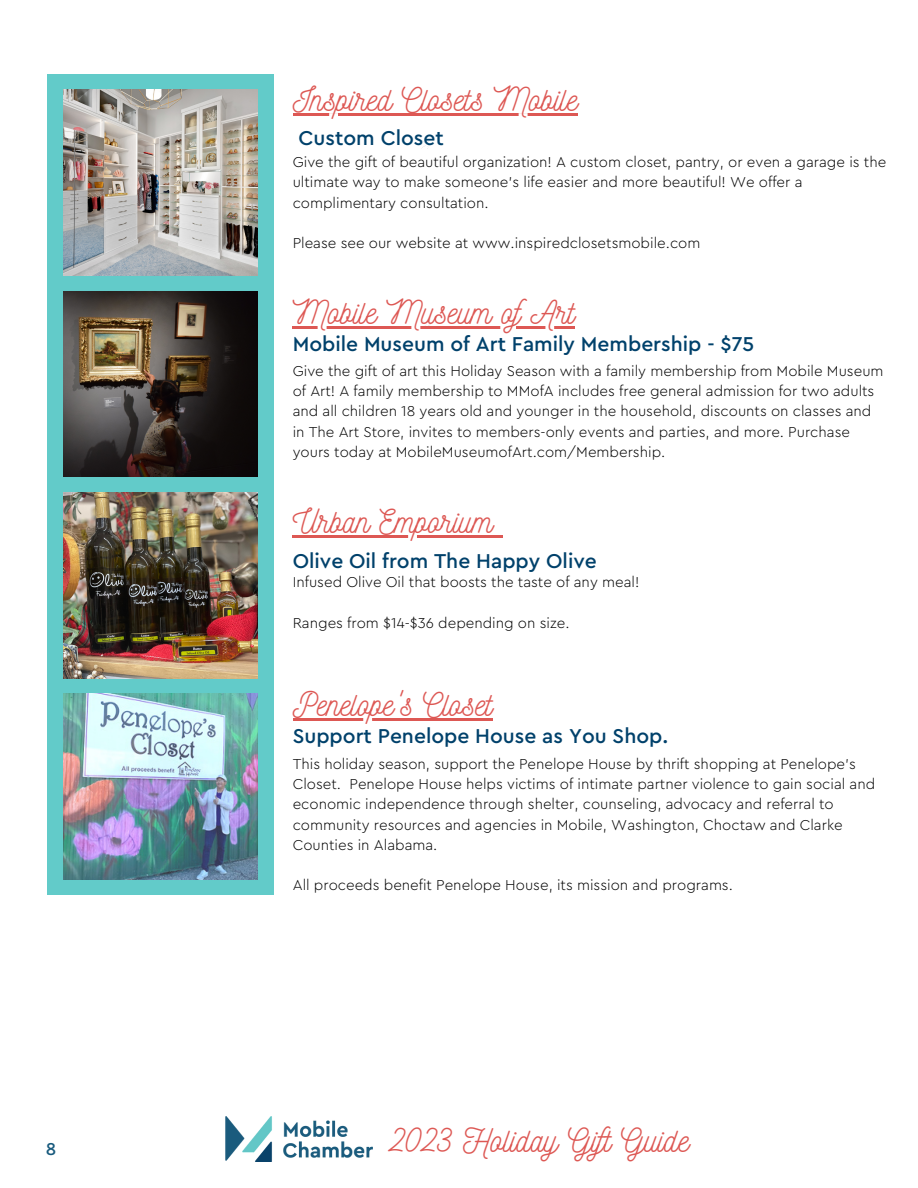
<style>
.page{position:relative;width:918px;height:1188px;background:#fff}
.page>*{position:absolute;margin:0;border:0;box-sizing:border-box;transform-origin:0 0}
.t1{font:33.45px "Nickainley";color:#dd5854}
.t2{font:33px "Nickainley";color:#dd5854}
.t3{font:500 21px "Cera Pro";color:#00416b}
.t4{font:500 18px "Cera Pro";color:#185a7d}
.t5{font:300 15px/20.2px "Cera Pro";color:#000}
</style>
<div class="page">
<div style="left:48px;top:74px;width:226px;height:820px;background:#62cbc9"></div>
<img style="left:64px;top:291px;width:193px;height:186px">
<img style="left:64px;top:492px;width:193px;height:186px">
<img style="left:64px;top:90px;width:193px;height:186px">
<svg style="left:422px;top:140px;width:9px;height:9px"></svg>
<svg style="left:422px;top:320px;width:9px;height:9px"></svg>
<img style="left:226px;top:1117px;width:146px;height:45px">
<hr style="left:293px;top:326px;width:282px;height:2px;background:#dd5854">
<hr style="left:293px;top:535px;width:200px;height:3px;background:#dd5854">
<svg style="left:493px;top:535px;width:10px;height:3px"></svg>
<hr style="left:293px;top:719px;width:199px;height:2px;background:#dd5854">
<hr style="left:293px;top:114px;width:285px;height:2px;background:#dd5854">
<img style="left:64px;top:694px;width:193px;height:185px">
<p class="t4" style="left:46px;top:1141px;width:12px">8</p>
<p class="t2" style="left:293px;top:78px;width:286px">Inspired Closets Mobile</p>
<p class="t3" style="left:299px;top:128px;width:147px">Custom Closet</p>
<p class="t5" style="left:293px;top:152px;width:595px">Give the gift of beautiful organization! A custom closet, pantry, or even a garage is the ultimate way to make someone's life easier and more beautiful! We offer a complimentary consultation.</p>
<p class="t5" style="left:293px;top:233px;width:409px">Please see our website at www.inspiredclosetsmobile.com</p>
<p class="t2" style="left:293px;top:291px;width:284px">Mobile Museum ofArt</p>
<p class="t3" style="left:293px;top:334px;width:463px">Mobile Museum of Art Family Membership - $75</p>
<p class="t5" style="left:293px;top:361px;width:592px">Give the gift of art this Holiday Season with a family membership from Mobile Museum of Art! A family membership to MMofA includes free general admission for two adults and all children 18 years old and younger in the household, discounts on classes and in The Art Store, invites to members-only events and parties, and more. Purchase yours today at MobileMuseumofArt.com/Membership.</p>
<p class="t2" style="left:293px;top:500px;width:202px">Urban Emporium</p>
<p class="t3" style="left:293px;top:551px;width:306px">Olive Oil from The Happy Olive</p>
<p class="t5" style="left:293px;top:572px;width:348px">Infused Olive Oil that boosts the taste of any meal!</p>
<p class="t5" style="left:293px;top:613px;width:278px">Ranges from $14-$36 depending on size.</p>
<p class="t2" style="left:293px;top:683px;width:201px">Penelope's Closet</p>
<p class="t3" style="left:293px;top:726px;width:377px">Support Penelope House as You Shop.</p>
<p class="t5" style="left:293px;top:754px;width:584px">This holiday season, support the Penelope House by thrift shopping at Penelope’s Closet. Penelope House helps victims of intimate partner violence to gain social and economic independence through shelter, counseling, advocacy and referral to community resources and agencies in Mobile, Washington, Choctaw and Clarke Counties in Alabama.</p>
<p class="t5" style="left:293px;top:876px;width:442px">All proceeds benefit Penelope House, its mission and programs.</p>
<p class="t1" style="left:391px;top:1118px;width:299px">2023 Holiday Gift Guide</p>
</div>
